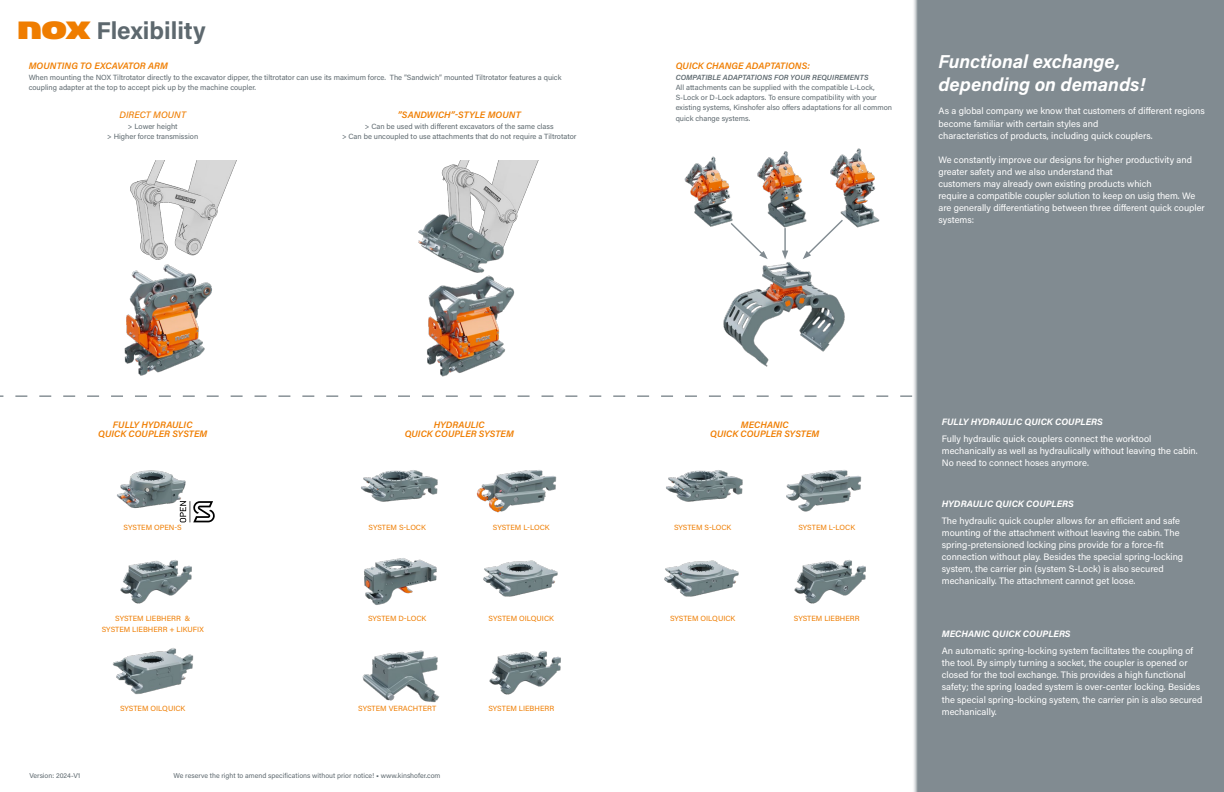
<style>
.page{position:relative;width:1224px;height:792px;background:#fff}
.page>*{position:absolute;margin:0;border:0;box-sizing:border-box;transform-origin:0 0}
.t1{font:700 24.3px "Acumin Pro";color:#5d686e}
.t2{font:italic 700 18.7px/22.4px "Acumin Pro";color:#fff}
.t3{font:9.3px/12.1px "Acumin Pro";color:#fff}
.t4{font:italic 600 9.3px/9.3px "Acumin Pro";letter-spacing:.005em;color:#ef7d00;text-align:center}
.t5{font:italic 700 9.3px "Acumin Pro";letter-spacing:.005em;color:#fff}
.t6{font:italic 500 9.3px "Acumin Pro";letter-spacing:.005em;color:#ef7d00}
.t7{font:7.5px/10.3px "Acumin Pro";color:#5d686e;text-align:center}
.t8{font:7.5px "Acumin Pro";color:#ef7d00}
.t9{font:italic 600 7.5px "Acumin Pro";letter-spacing:.005em;color:#5d686e}
.t10{font:7px "Acumin Pro";color:#5d686e}
.s1{font-family:"Antique Olive Kinshofer";font-weight:400;color:#ef7d00}
.s2{font-weight:700}
</style>
<div class="page">
<img style="left:124px;top:161px;width:113px;height:215px">
<img style="left:418px;top:161px;width:121px;height:215px">
<div style="left:912px;top:0;width:312px;height:792px;background:#818b91"></div>
<svg style="left:0;top:395px;width:912px;height:2px"></svg>
<img style="left:116px;top:470px;width:70px;height:51px">
<img style="left:361px;top:470px;width:77px;height:32px">
<img style="left:476px;top:470px;width:81px;height:43px">
<img style="left:364px;top:558px;width:73px;height:47px">
<img style="left:666px;top:470px;width:77px;height:32px">
<img style="left:786px;top:470px;width:76px;height:42px">
<img style="left:664px;top:560px;width:75px;height:37px">
<img style="left:362px;top:650px;width:78px;height:53px">
<img style="left:794px;top:560px;width:72px;height:44px">
<img style="left:483px;top:560px;width:75px;height:37px">
<img style="left:489px;top:651px;width:72px;height:44px">
<img style="left:120px;top:560px;width:72px;height:44px">
<img style="left:723px;top:262px;width:122px;height:105px">
<img style="left:684px;top:148px;width:196px;height:80px">
<svg style="left:729px;top:221px;width:39px;height:38px"></svg>
<hr style="left:784px;top:228px;width:2px;height:25px;background:#818b91">
<svg style="left:782px;top:251px;width:6px;height:8px"></svg>
<svg style="left:803px;top:218px;width:41px;height:41px"></svg>
<svg style="left:180px;top:501px;width:35px;height:21px"></svg>
<img style="left:112px;top:648px;width:82px;height:47px">
<h1 class="t1" style="left:17px;top:14px;width:190px"><span class="s1">NOX</span> Flexibility</h1>
<p class="t4" style="left:29px;top:61px;width:141px">MOUNTING TO EXCAVATOR ARM</p>
<p class="t7" style="left:29px;top:72px;width:534px;text-align:left">When mounting the NOX Tiltrotator directly to the excavator dipper, the tiltrotator can use its maximum force. The ”Sandwich” mounted Tiltrotator features a quick coupling adapter at the top to accept pick up by the machine coupler.</p>
<p class="t6" style="left:119px;top:109px;width:68px">DIRECT MOUNT</p>
<p class="t7" style="left:107px;top:121px;width:93px">&gt; Lower height<br>&gt; Higher force transmission</p>
<p class="t4" style="left:398px;top:110px;width:125px">”SANDWICH”-STYLE MOUNT</p>
<p class="t7" style="left:342px;top:121px;width:236px">&gt; Can be used with different excavators of the same class<br>&gt; Can be uncoupled to use attachments that do not require a Tiltrotator</p>
<p class="t4" style="left:676px;top:61px;width:136px">QUICK CHANGE ADAPTATIONS:</p>
<p class="t9" style="left:676px;top:72px;width:194px">COMPATIBLE ADAPTATIONS FOR YOUR REQUIREMENTS</p>
<p class="t7" style="left:676px;top:82px;width:218px;text-align:left">All attachments can be supplied with the compatible L-Lock, S-Lock or D-Lock adaptors. To ensure compatibility with your existing systems, Kinshofer also offers adaptations for all common quick change systems.</p>
<h2 class="t2" style="left:938px;top:50px;width:209px">Functional exchange, depending on demands!</h2>
<p class="t3" style="left:938px;top:105px;width:268px">As a global company we know that customers of different regions become familiar with certain styles and<br>characteristics of products, including quick couplers.</p>
<p class="t3" style="left:938px;top:153px;width:268px">We constantly improve our designs for higher productivity and greater safety and we also understand that<br>customers may already own existing products which<br>require a compatible coupler solution to keep on usig them. We are generally differentiating between three different quick coupler systems:</p>
<p class="t4" style="left:98px;top:420px;width:111px">FULLY HYDRAULIC<br>QUICK COUPLER SYSTEM</p>
<p class="t4" style="left:405px;top:420px;width:111px">HYDRAULIC<br>QUICK COUPLER SYSTEM</p>
<p class="t4" style="left:710px;top:420px;width:111px">MECHANIC<br>QUICK COUPLER SYSTEM</p>
<p class="t8" style="left:124px;top:523px;width:60px">SYSTEM OPEN-S</p>
<p class="t8" style="left:369px;top:523px;width:59px">SYSTEM S-LOCK</p>
<p class="t8" style="left:493px;top:523px;width:58px">SYSTEM L-LOCK</p>
<p class="t8" style="left:115px;top:613px;width:77px">SYSTEM LIEBHERR &amp;</p>
<p class="t8" style="left:368px;top:613px;width:60px">SYSTEM D-LOCK</p>
<p class="t8" style="left:489px;top:613px;width:67px">SYSTEM OILQUICK</p>
<p class="t8" style="left:102px;top:624px;width:103px">SYSTEM LIEBHERR + LIKUFIX</p>
<p class="t8" style="left:120px;top:703px;width:67px">SYSTEM OILQUICK</p>
<p class="t8" style="left:358px;top:703px;width:80px">SYSTEM VERACHTERT</p>
<p class="t8" style="left:488px;top:703px;width:67px">SYSTEM LIEBHERR</p>
<p class="t10" style="left:29px;top:770px;width:53px">Version: 2024-V1</p>
<p class="t10" style="left:174px;top:770px;width:268px">We reserve the right to amend specifications without prior notice! <span class="s2">•</span> www.kinshofer.com</p>
<p class="t8" style="left:674px;top:523px;width:59px">SYSTEM S-LOCK</p>
<p class="t8" style="left:798px;top:523px;width:58px">SYSTEM L-LOCK</p>
<p class="t8" style="left:670px;top:613px;width:67px">SYSTEM OILQUICK</p>
<p class="t8" style="left:794px;top:613px;width:67px">SYSTEM LIEBHERR</p>
<p class="t5" style="left:942px;top:415px;width:163px">FULLY HYDRAULIC QUICK COUPLERS</p>
<p class="t3" style="left:942px;top:432px;width:257px">Fully hydraulic quick couplers connect the worktool mechanically as well as hydraulically without leaving the cabin.<br>No need to connect hoses anymore.</p>
<p class="t5" style="left:942px;top:497px;width:134px">HYDRAULIC QUICK COUPLERS</p>
<p class="t3" style="left:942px;top:514px;width:243px">The hydraulic quick coupler allows for an efficient and safe mounting of the attachment without leaving the cabin. The spring-pretensioned locking pins provide for a force-fit connection without play. Besides the special spring-locking system, the carrier pin (system S-Lock) is also secured mechanically. The attachment cannot get loose.</p>
<p class="t5" style="left:942px;top:628px;width:130px">MECHANIC QUICK COUPLERS</p>
<p class="t3" style="left:942px;top:644px;width:262px">An automatic spring-locking system facilitates the coupling of the tool. By simply turning a socket, the coupler is opened or closed for the tool exchange. This provides a high functional safety; the spring loaded system is over-center locking. Besides the special spring-locking system, the carrier pin is also secured mechanically.</p>
</div>
